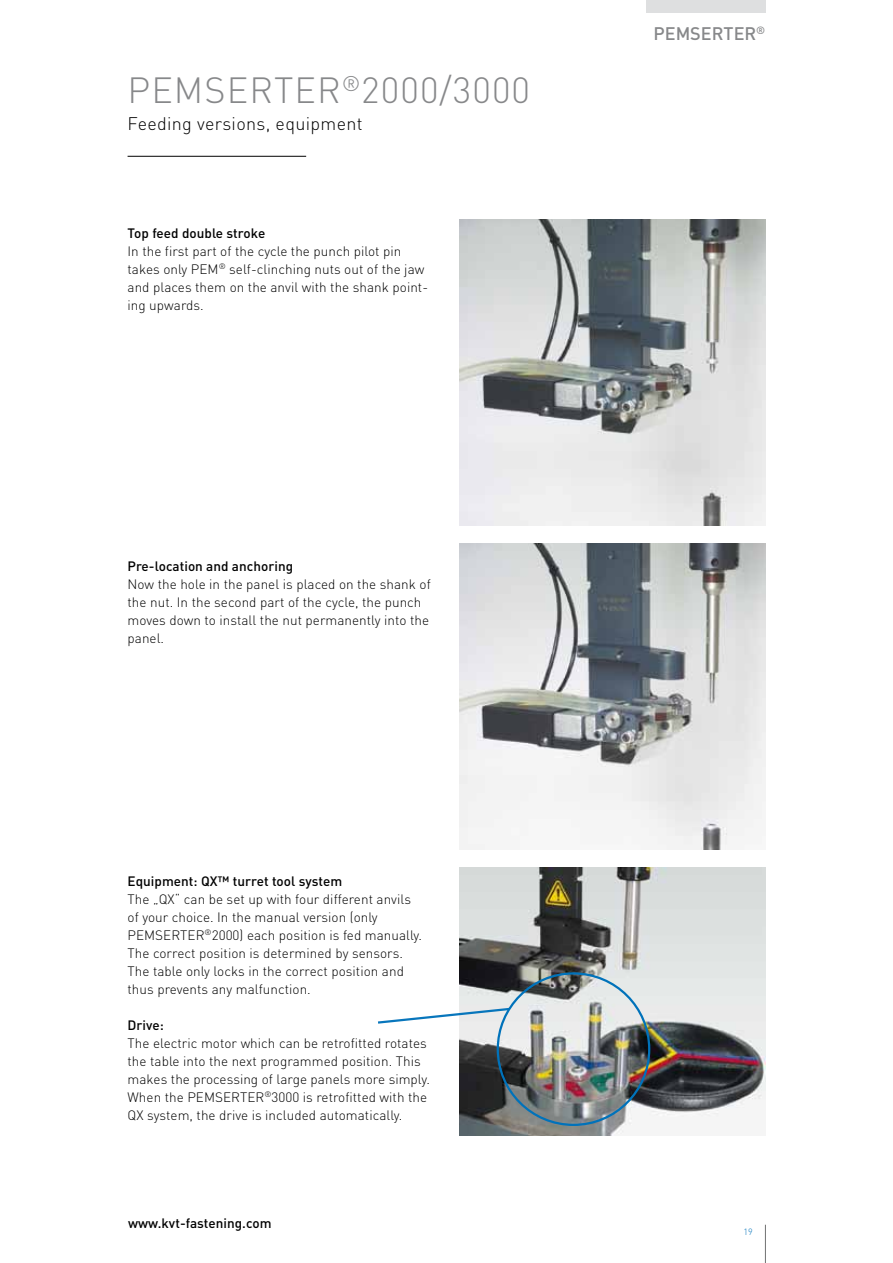
<style>
.page{position:relative;width:893px;height:1263px;background:#fff}
.page>*{position:absolute;margin:0;border:0;box-sizing:border-box;transform-origin:0 0}
.t1{font:300 36px "DINOT";letter-spacing:.03em;color:#87888a}
.t2{font:300 18px "DINOT";letter-spacing:.02em;color:#000}
.t3{font:500 18px "DINOT";color:#87888a}
.t4{font:300 13.5px/18px "DINOT";letter-spacing:.005em;color:#000}
.t5{font:500 13.5px "DINOT";letter-spacing:.005em;color:#000}
.t6{font:300 9px "DINOT";color:#0072ba}
</style>
<div class="page">
<hr style="left:128px;top:156px;width:178px;height:1px;background:#000">
<hr style="left:765px;top:1225px;width:1px;height:38px;background:#707172">
<div style="left:646px;top:0;width:119px;height:13px;background:#dedfe0"></div>
<img style="left:459px;top:220px;width:306px;height:306px">
<img style="left:459px;top:544px;width:306px;height:306px">
<img style="left:459px;top:868px;width:306px;height:267px">
<svg style="left:378px;top:1006px;width:133px;height:19px"></svg>
<h1 class="t1" style="left:128px;top:65px;width:404px">PEMSERTER<sup>®</sup>2000/3000</h1>
<h2 class="t2" style="left:128px;top:111px;width:237px">Feeding versions, equipment</h2>
<p class="t5" style="left:128px;top:224px;width:139px">Top feed double stroke</p>
<p class="t4" style="left:128px;top:241px;width:302px">In the first part of the cycle the punch pilot pin takes only PEM<sup>®</sup> self-clinching nuts out of the jaw and places them on the anvil with the shank point&shy;ing upwards.</p>
<p class="t5" style="left:128px;top:557px;width:167px">Pre-location and anchoring</p>
<p class="t4" style="left:128px;top:574px;width:305px">Now the hole in the panel is placed on the shank of the nut. In the second part of the cycle, the punch moves down to install the nut permanently into the panel.</p>
<p class="t5" style="left:128px;top:872px;width:216px">Equipment: QX™ turret tool system</p>
<p class="t4" style="left:128px;top:889px;width:296px">The „QX“ can be set up with four different anvils of your choice. In the manual version (only PEMSERTER<sup>®</sup>2000) each position is fed manually.<br>The correct position is determined by sensors.<br>The table only locks in the correct position and thus prevents any malfunction.</p>
<p class="t5" style="left:128px;top:1016px;width:38px">Drive:</p>
<p class="t4" style="left:128px;top:1033px;width:304px">The electric motor which can be retrofitted rotates the table into the next programmed position. This makes the processing of large panels more simply.<br>When the PEMSERTER<sup>®</sup>3000 is retrofitted with the QX system, the drive is included automatically.</p>
<p class="t5" style="left:128px;top:1214px;width:145px">www.kvt-fastening.com</p>
<h2 class="t3" style="left:653px;top:21px;width:113px">PEMSERTER<sup>®</sup></h2>
<p class="t6" style="left:743px;top:1225px;width:11px">19</p>
</div>
